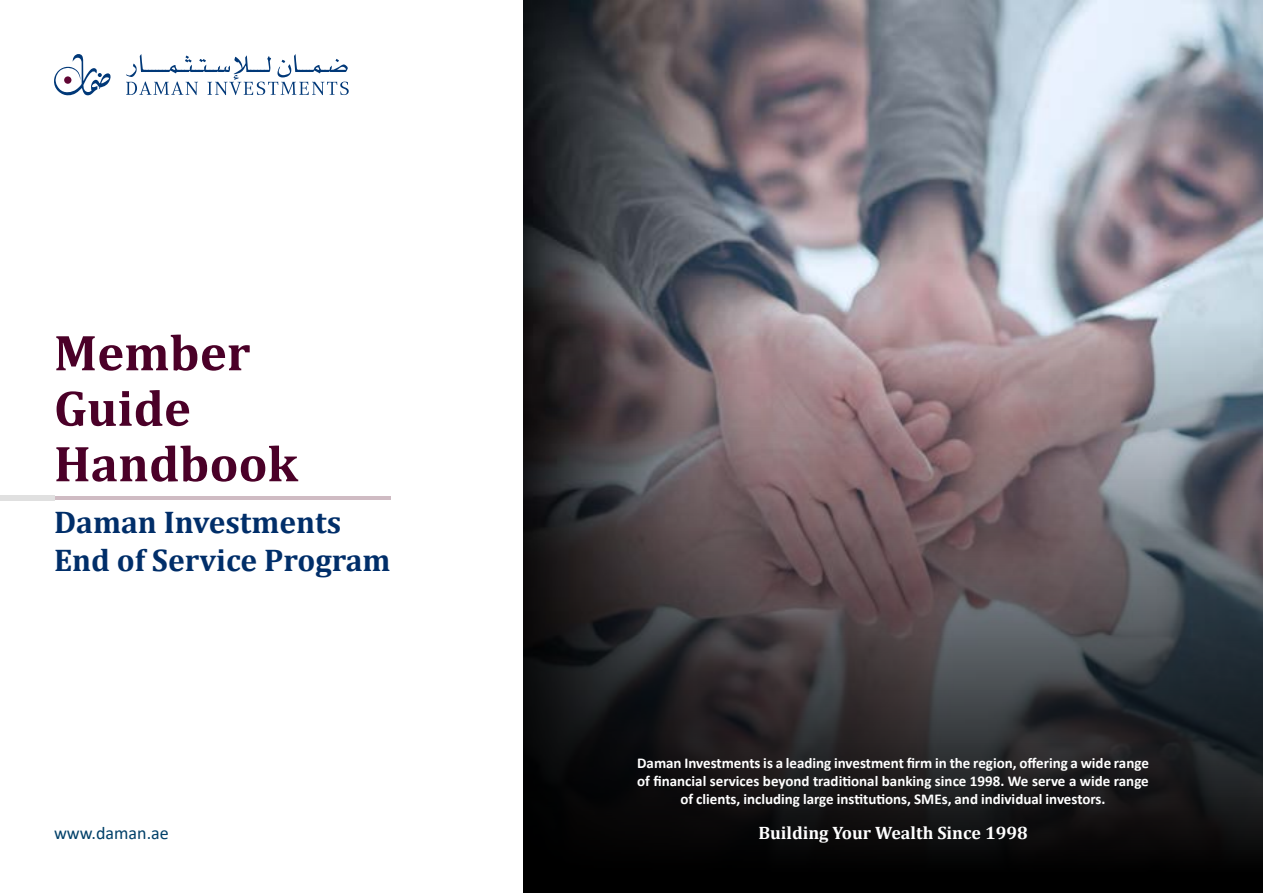
<style>
.page{position:relative;width:1263px;height:893px;background:#fff}
.page>*{position:absolute;margin:0;border:0;box-sizing:border-box;transform-origin:0 0}
.t1{font:700 51px/55.5px "Cambria";color:#4b0028}
.t2{font:700 31.5px/37.8px "Cambria";color:#002e69}
.t3{font:700 18px "Cambria";color:#fff}
.t4{font:18px "Calibri";color:#004069}
.t5{font:700 15px/18px "Calibri";color:#fff;text-align:center}
</style>
<div class="page">
<img style="left:523px;top:0;width:740px;height:297px">
<svg style="left:523px;top:297px;width:740px;height:596px;background:#4b4549"></svg>
<svg style="left:54px;top:54px;width:57px;height:42px"></svg>
<svg style="left:126px;top:54px;width:223px;height:41px"></svg>
<hr style="left:36px;top:496px;width:355px;height:4px;background:#cfbbc3">
<div style="left:0;top:496px;width:54px;height:5px;background:#e0e0e0"></div>
<h1 class="t1" style="left:54px;top:323px;width:245px">Member<br>Guide<br>Handbook</h1>
<h2 class="t2" style="left:54px;top:502px;width:338px">Daman Investments<br>End of Service Program</h2>
<p class="t5" style="left:637px;top:754px;width:513px">Daman Investments is a leading investment firm in the region, offering a wide range of financial services beyond traditional banking since 1998. We serve a wide range of clients, including large institutions, SMEs, and individual investors.</p>
<p class="t4" style="left:54px;top:820px;width:116px">www.daman.ae</p>
<p class="t3" style="left:758px;top:820px;width:271px">Building Your Wealth Since 1998</p>
</div>
